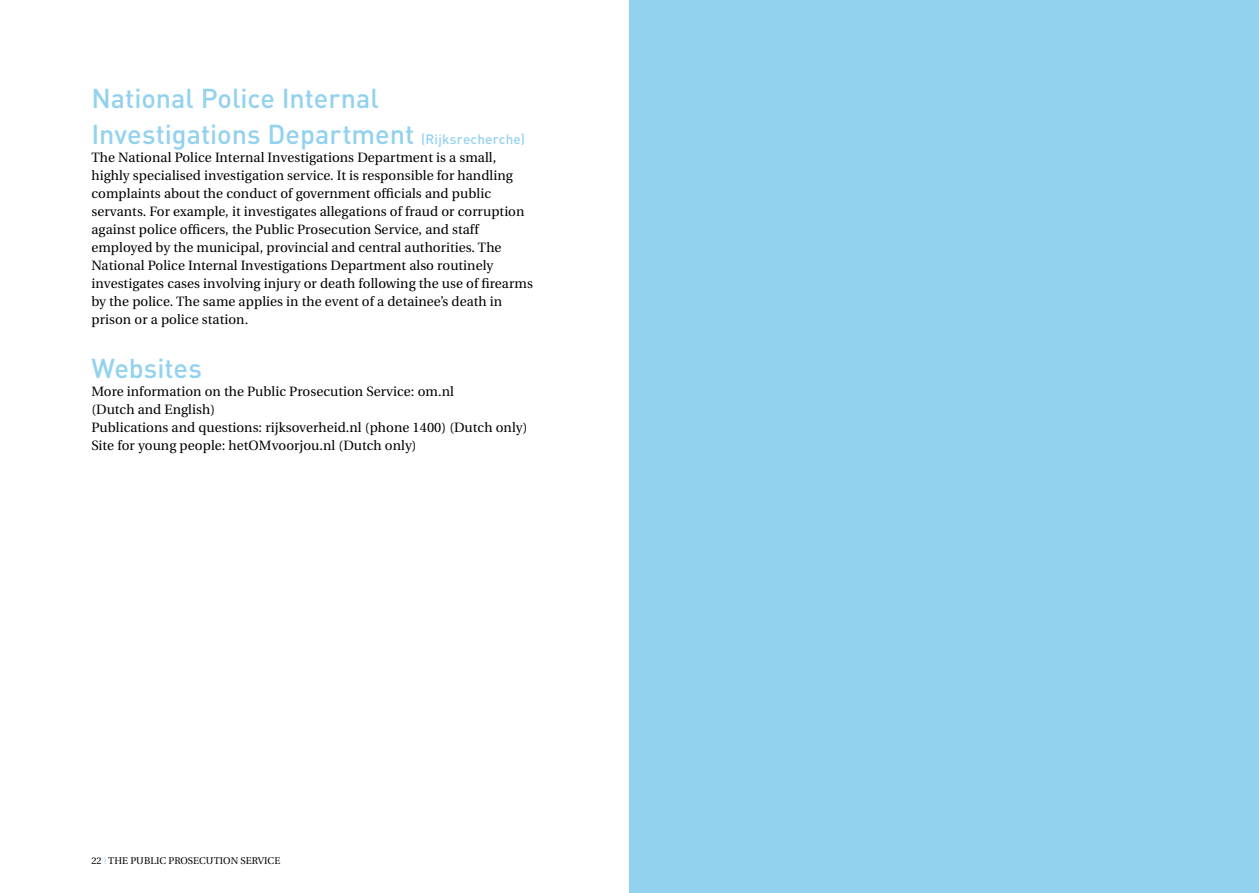
<style>
.page{position:relative;width:1259px;height:893px;background:#fff}
.page>*{position:absolute;margin:0;border:0;box-sizing:border-box;transform-origin:0 0}
.t1{font:500 27px/36px "DIN";letter-spacing:-.005em;color:#93d2ef}
.t2{font:13.5px/18px "Utopia";letter-spacing:.005em;color:#000}
.t3{font:9.75px "Utopia";letter-spacing:.005em;color:#000}
.s1{font-size:13.5px}
.s2{color:#93d2ef}
</style>
<div class="page">
<div style="left:629px;top:0;width:630px;height:893px;background:#93d2ef"></div>
<h1 class="t1" style="left:91px;top:79px;width:435px">National Police I nternal<br>I nvestigations Department <span class="s1">(Rijksrecherche)</span></h1>
<p class="t2" style="left:91px;top:149px;width:443px">The National Police Internal Investigations Department is a small, highly specialised investigation service. It is responsible for handling complaints about the conduct of government officials and public servants. For example, it investigates allegations of fraud or corruption against police officers, the Public Prosecution Service, and staff employed by the municipal, provincial and central authorities. The National Police Internal Investigations Department also routinely investigates cases involving injury or death following the use of firearms by the police. The same applies in the event of a detainee’s death in prison or a police station.</p>
<h1 class="t1" style="left:91px;top:349px;width:112px">Websites</h1>
<p class="t2" style="left:91px;top:383px;width:437px">More information on the Public Prosecution Service: om.nl<br>(Dutch and English)<br>Publications and questions: rijksoverheid.nl (phone 1400) (Dutch only)<br>Site for young people: hetOMvoorjou.nl (Dutch only)</p>
<p class="t3" style="left:91px;top:855px;width:190px">22 <span class="s2">|</span> The Public Prosecution Service</p>
</div>
